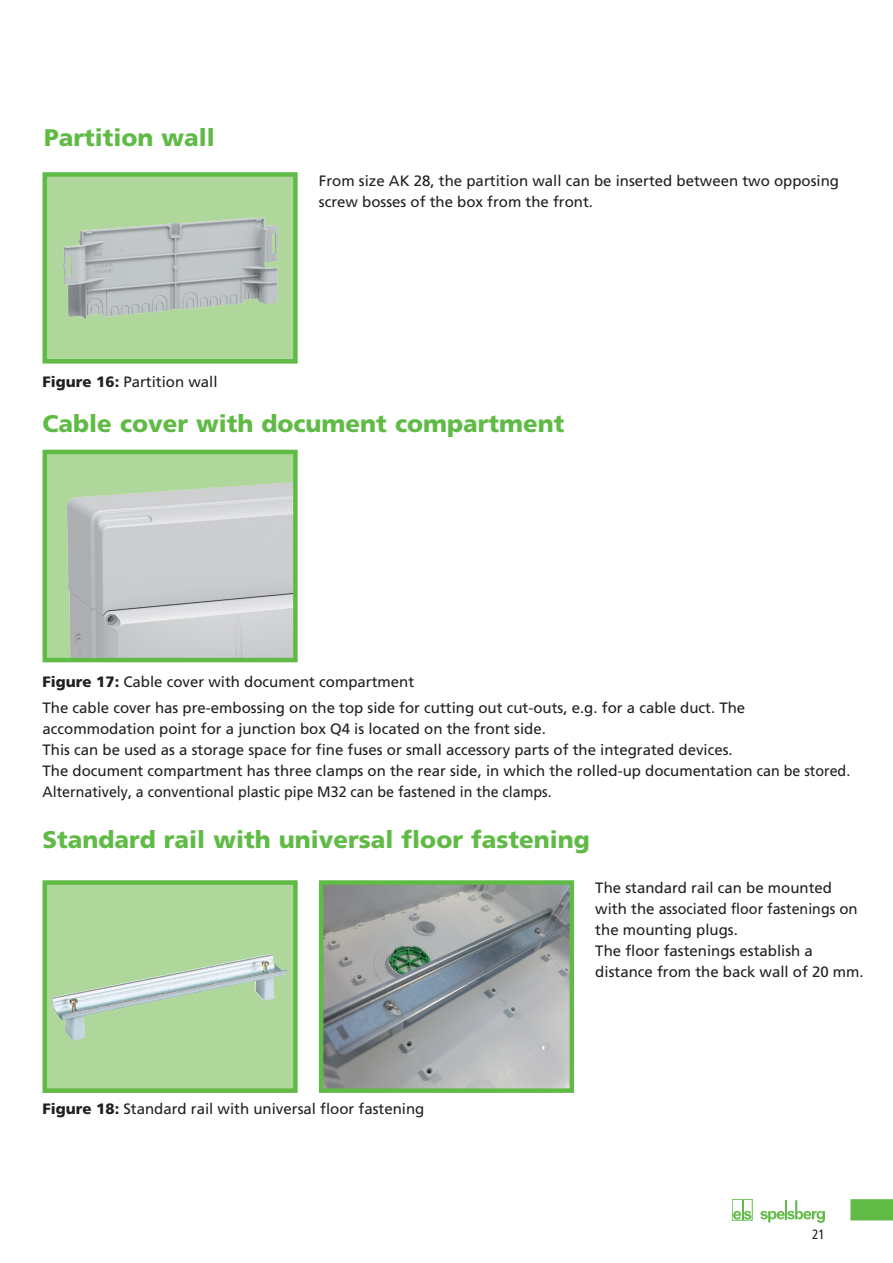
<style>
.page{position:relative;width:893px;height:1263px;background:#fff}
.page>*{position:absolute;margin:0;border:0;box-sizing:border-box;transform-origin:0 0}
.Headline_1st_order{font:900 24px "Frutiger";color:#60bb46}
.Fließtext{font:15px/21px "Frutiger";color:#231f20}
.Fließtext_bold{font:15px "Frutiger";color:#231f20}
.Fließtext-2{font:15px "Frutiger";color:#231f20;scale:.95 1}
.t1{font:condensed 13.5px "Frutiger";color:#231f20}
.s1{font-weight:900}
</style>
<div class="page">
<div style="left:732px;top:1199px;width:20px;height:21px;border:1px solid #60bb46"></div>
<svg style="left:760px;top:1200px;width:65px;height:23px"></svg>
<svg style="left:733px;top:1200px;width:18px;height:19px"></svg>
<svg style="left:850px;top:1199px;width:43px;height:21px"></svg>
<div style="left:45px;top:174px;width:250px;height:187px;background:#b0d79b"></div>
<img style="left:62px;top:216px;width:217px;height:104px">
<div style="left:43px;top:172px;width:255px;height:192px;border:4px solid #60bb46"></div>
<div style="left:45px;top:452px;width:250px;height:208px;background:#b0d79b"></div>
<img style="left:67px;top:482px;width:226px;height:175px">
<div style="left:43px;top:450px;width:255px;height:212px;border:4px solid #60bb46"></div>
<div style="left:45px;top:882px;width:250px;height:209px;background:#b0d79b"></div>
<img style="left:52px;top:954px;width:235px;height:86px">
<div style="left:43px;top:880px;width:255px;height:213px;border:4px solid #60bb46"></div>
<img style="left:324px;top:885px;width:245px;height:203px">
<div style="left:319px;top:880px;width:255px;height:213px;border:4px solid #60bb46"></div>
<p class="Headline_1st_order" style="left:44px;top:123px;width:172px">Partition wall</p>
<p class="Fließtext_bold" style="left:43px;top:373px;width:177px"><span class="s1">Figure 16:</span> Partition wall</p>
<p class="Fließtext" style="left:319px;top:170px;width:522px">From size AK 28, the partition wall can be inserted between two opposing screw bosses of the box from the front.</p>
<p class="Headline_1st_order" style="left:43px;top:409px;width:523px">Cable cover with document compartment</p>
<p class="Fließtext_bold" style="left:43px;top:673px;width:373px"><span class="s1">Figure 17:</span> Cable cover with document compartment</p>
<p class="Fließtext" style="left:43px;top:697px;width:704px">The cable cover has pre-embossing on the top side for cutting out cut-outs, e.g. for a cable duct. The accommodation point for a junction box Q4 is located on the front side.</p>
<p class="Fließtext" style="left:43px;top:739px;width:692px">This can be used as a storage space for fine fuses or small accessory parts of the integrated devices.</p>
<p class="Fließtext" style="left:43px;top:760px;width:809px">The document compartment has three clamps on the rear side, in which the rolled-up documentation can be stored.</p>
<p class="Fließtext-2" style="left:43px;top:783px;width:537px">Alternatively, a conventional plastic pipe M32 can be fastened in the clamps.</p>
<p class="Headline_1st_order" style="left:43px;top:825px;width:549px">Standard rail with universal floor fastening</p>
<p class="Fließtext_bold" style="left:43px;top:1100px;width:383px"><span class="s1">Figure 18:</span> Standard rail with universal floor fastening</p>
<p class="Fließtext" style="left:595px;top:877px;width:264px">The standard rail can be mounted with the associated floor fastenings on the mounting plugs.</p>
<p class="Fließtext" style="left:595px;top:940px;width:270px">The floor fastenings establish a distance from the back wall of 20 mm.</p>
<p class="t1" style="left:812px;top:1226px;width:14px">21</p>
</div>
